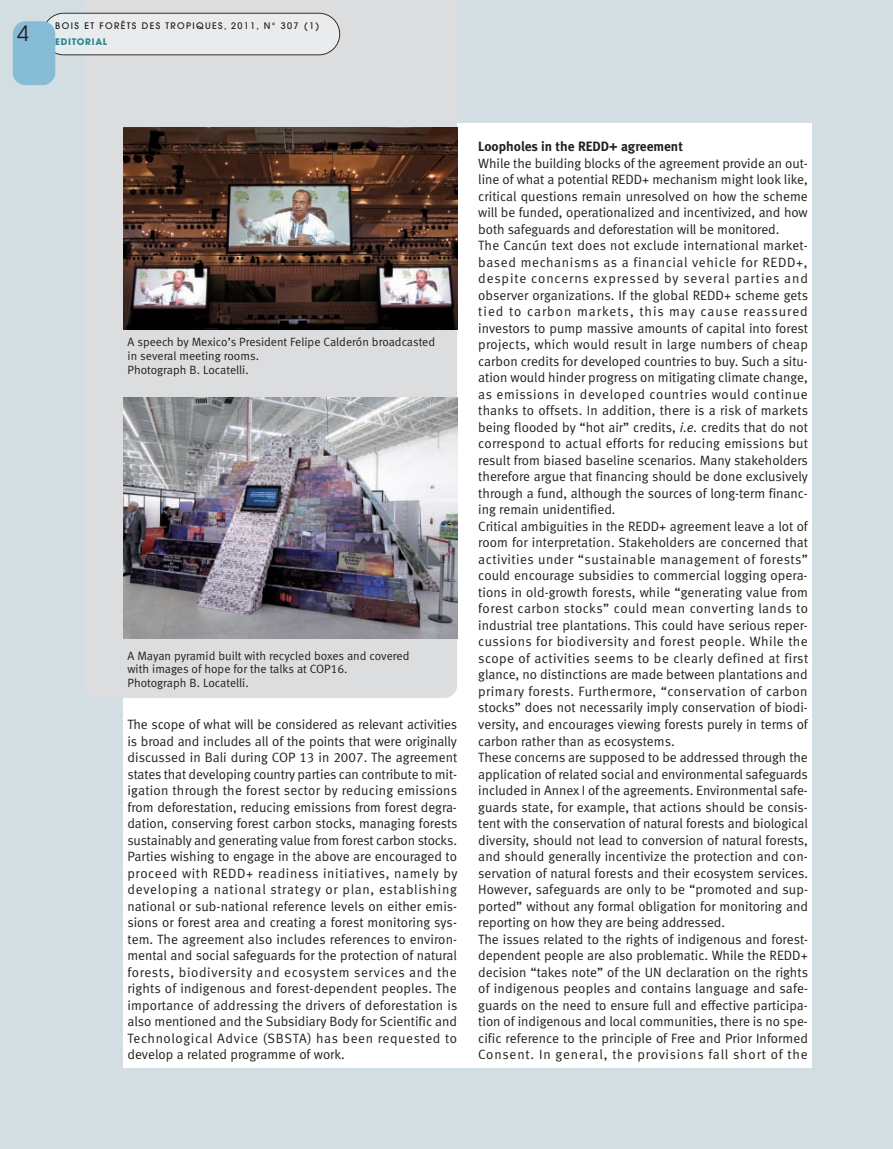
<style>
.page{position:relative;width:893px;height:1149px;background:#fff}
.page>*{position:absolute;margin:0;border:0;box-sizing:border-box;transform-origin:0 0}
.t1{font:21px "Avant Garde";color:#231f20}
.t2{font:13.5px/16.5px "Meta Normal LF";color:#231f20;text-align:justify}
.t3{font:13.5px "Meta Bold LF";color:#231f20}
.t4{font:12px/13.5px "Meta Normal LF";color:#231f20}
.t5{font:500 9px "Avant Garde";letter-spacing:.15em;color:#231f20}
.t6{font:700 9px "Avant Garde";letter-spacing:.08em;color:#2c8993}
.s1{font-style:italic}
</style>
<div class="page">
<div style="left:0;top:0;width:893px;height:1148px;background:#d3dee2"></div>
<div style="left:123px;top:123px;width:689px;height:944px;background:#fff"></div>
<div style="left:85px;top:12px;width:372px;height:685px;background:#dcdddf"></div>
<img style="left:123px;top:128px;width:334px;height:201px">
<img style="left:123px;top:397px;width:334px;height:241px">
<svg style="left:46px;top:13px;width:294px;height:42px;background:#e2e3e4"></svg>
<div style="left:13px;top:21px;width:42px;height:64px;background:#86bcd6;border-radius:13px"></div>
<h1 class="t1" style="left:17px;top:26px;width:13px">4</h1>
<p class="t5" style="left:55px;top:23px;width:265px">BOIS ET FORÊTS DES TROPIQUES, 2011, N° 307 (1)</p>
<p class="t6" style="left:55px;top:38px;width:54px">EDITORIAL</p>
<p class="t4" style="left:128px;top:336px;width:309px">A speech by Mexico’s President Felipe Calderón broadcasted in several meeting rooms.<br>Photograph B. Locatelli.</p>
<p class="t4" style="left:128px;top:649px;width:283px">A Mayan pyramid built with recycled boxes and covered with images of hope for the talks at COP16.<br>Photograph B. Locatelli.</p>
<p class="t2" style="left:127px;top:717px;width:331px">The scope of what will be considered as relevant activities is broad and includes all of the points that were originally discussed in Bali during COP 13 in 2007. The agreement states that developing country parties can contribute to mit&shy;igation through the forest sector by reducing emissions from deforestation, reducing emissions from forest degra&shy;dation, conserving forest carbon stocks, managing forests sustainably and generating value from forest carbon stocks.<br>Parties wishing to engage in the above are encouraged to proceed with REDD+ readiness initiatives, namely by developing a national strategy or plan, establishing national or sub-national reference levels on either emis&shy;sions or forest area and creating a forest monitoring sys&shy;tem. The agreement also includes references to environ&shy;mental and social safeguards for the protection of natural forests, biodiversity and ecosystem services and the rights of indigenous and forest-dependent peoples. The importance of addressing the drivers of deforestation is also mentioned and the Subsidiary Body for Scientific and Technological Advice (SBSTA) has been requested to develop a related programme of work.</p>
<p class="t3" style="left:478px;top:142px;width:206px">Loopholes in the REDD+ agreement</p>
<p class="t2" style="left:478px;top:156px;width:331px;text-align:left">While the building blocks of the agreement provide an out&shy;line of what a potential REDD+ mechanism might look like, critical questions remain unresolved on how the scheme will be funded, operationalized and incentivized, and how both safeguards and deforestation will be monitored.<br>The Cancún text does not exclude international market&shy;based mechanisms as a financial vehicle for REDD+, despite concerns expressed by several parties and observer organizations. If the global REDD+ scheme gets tied to carbon markets, this may cause reassured investors to pump massive amounts of capital into forest projects, which would result in large numbers of cheap carbon credits for developed countries to buy. Such a situ&shy;ation would hinder progress on mitigating climate change, as emissions in developed countries would continue thanks to offsets. In addition, there is a risk of markets being flooded by “hot air” credits, <span class="s1">i.e.</span> credits that do not correspond to actual efforts for reducing emissions but result from biased baseline scenarios. Many stakeholders therefore argue that financing should be done exclusively through a fund, although the sources of long-term financ&shy;ing remain unidentified.<br>Critical ambiguities in the REDD+ agreement leave a lot of room for interpretation. Stakeholders are concerned that activities under “sustainable management of forests” could encourage subsidies to commercial logging opera&shy;tions in old-growth forests, while “generating value from forest carbon stocks” could mean converting lands to industrial tree plantations. This could have serious reper&shy;cussions for biodiversity and forest people. While the scope of activities seems to be clearly defined at first glance, no distinctions are made between plantations and primary forests. Furthermore, “conservation of carbon stocks” does not necessarily imply conservation of biodi&shy;versity, and encourages viewing forests purely in terms of carbon rather than as ecosystems.<br>These concerns are supposed to be addressed through the application of related social and environmental safeguards included in Annex I of the agreements. Environmental safe&shy;guards state, for example, that actions should be consis&shy;tent with the conservation of natural forests and biological diversity, should not lead to conversion of natural forests, and should generally incentivize the protection and con&shy;servation of natural forests and their ecosystem services.<br>However, safeguards are only to be “promoted and sup&shy;ported” without any formal obligation for monitoring and reporting on how they are being addressed.<br>The issues related to the rights of indigenous and forest&shy;dependent people are also problematic. While the REDD+ decision “takes note” of the UN declaration on the rights of indigenous peoples and contains language and safe&shy;guards on the need to ensure full and effective participa&shy;tion of indigenous and local communities, there is no spe&shy;cific reference to the principle of Free and Prior Informed Consent. In general, the provisions fall short of the</p>
</div>
